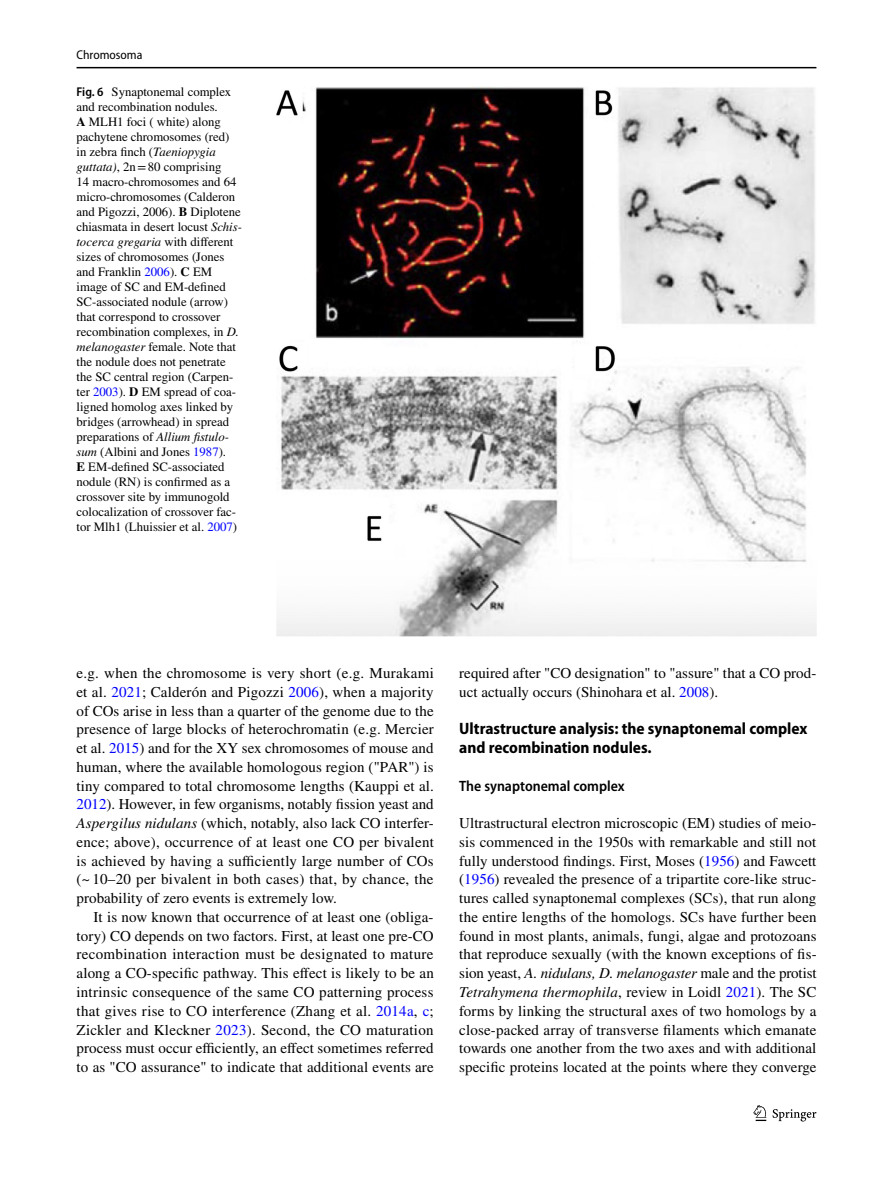
<style>
.page{position:relative;width:893px;height:1187px;background:#fff}
.page>*{position:absolute;margin:0;border:0;box-sizing:border-box;transform-origin:0 0}
.t1{font:700 semi-condensed 16.5px/18.8px "Myriad Pro";color:#000}
.t2{font:15px/18.8px "STIX";letter-spacing:.005em;color:#000;text-align:justify}
.t3{font:600 semi-condensed 15px "Myriad Pro";color:#000}
.t4{font:12.75px/15px "STIX";color:#000}
.t5{font:semi-condensed 12.75px "Myriad Pro";color:#000}
.s1{font-family:"Myriad Pro";font-weight:600;font-stretch:semi-condensed}
.s2{font-weight:700}
.s3{font-style:italic}
.s4{color:#00f}
</style>
<div class="page">
<hr style="left:77px;top:67px;width:739px;height:1px;background:#000">
<svg style="left:753px;top:1105px;width:13px;height:15px"></svg>
<svg style="left:773px;top:1109px;width:43px;height:12px"></svg>
<img style="left:276px;top:87px;width:540px;height:550px">
<p class="t5" style="left:77px;top:48px;width:67px">Chromosoma</p>
<p class="t4" style="left:77px;top:85px;width:167px"><span class="s1">Fig. 6</span> Synaptonemal complex and recombination nodules.<br><span class="s2">A</span> MLH1 foci ( white) along pachytene chromosomes (red) in zebra finch (<span class="s3">Taeniopygia guttata)</span>, 2n=80 comprising<br>14 macro-chromosomes and 64 micro-chromosomes (Calderon and Pigozzi, 2006). <span class="s2">B</span> Diplotene chiasmata in desert locust <span class="s3">Schis&shy;tocerca gregaria</span> with different sizes of chromosomes (Jones and Franklin <span class="s4">2006</span>). <span class="s2">C</span> EM image of SC and EM-defined<br>SC-associated nodule (arrow) that correspond to crossover recombination complexes, in <span class="s3">D. melanogaster</span> female. Note that the nodule does not penetrate the SC central region (Carpen&shy;ter <span class="s4">2003</span>). <span class="s2">D</span> EM spread of coa&shy;ligned homolog axes linked by bridges (arrowhead) in spread preparations of <span class="s3">Allium fistulo&shy;sum</span> (Albini and Jones <span class="s4">1987</span>).<br><span class="s2">E</span> EM-defined SC-associated nodule (RN) is confirmed as a crossover site by immunogold colocalization of crossover fac&shy;tor Mlh1 (Lhuissier et al. <span class="s4">2007</span>)</p>
<p class="t2" style="left:77px;top:664px;width:359px">e.g. when the chromosome is very short (e.g. Murakami et al. <span class="s4">2021</span>; Calderón and Pigozzi <span class="s4">2006</span>), when a majority of COs arise in less than a quarter of the genome due to the presence of large blocks of heterochromatin (e.g. Mercier et al. <span class="s4">2015</span>) and for the XY sex chromosomes of mouse and human, where the available homologous region ("PAR") is tiny compared to total chromosome lengths (Kauppi et al.<br><span class="s4">2012</span>). However, in few organisms, notably fission yeast and <span class="s3">Aspergilus nidulans</span> (which, notably, also lack CO interfer&shy;ence; above), occurrence of at least one CO per bivalent is achieved by having a sufficiently large number of COs (~ 10–20 per bivalent in both cases) that, by chance, the probability of zero events is extremely low.</p>
<p class="t2" style="left:77px;top:908px;width:359px;text-indent:17px">It is now known that occurrence of at least one (obliga&shy;tory) CO depends on two factors. First, at least one pre-CO recombination interaction must be designated to mature along a CO-specific pathway. This effect is likely to be an intrinsic consequence of the same CO patterning process that gives rise to CO interference (Zhang et al. <span class="s4">2014a</span>, <span class="s4">c</span>; Zickler and Kleckner <span class="s4">2023</span>). Second, the CO maturation process must occur efficiently, an effect sometimes referred to as "CO assurance" to indicate that additional events are</p>
<p class="t2" style="left:459px;top:664px;width:359px">required after "CO designation" to "assure" that a CO prod&shy;uct actually occurs (Shinohara et al. <span class="s4">2008</span>).</p>
<p class="t1" style="left:459px;top:719px;width:350px">Ultrastructure analysis: the synaptonemal complex and recombination nodules.</p>
<p class="t3" style="left:459px;top:777px;width:167px">The synaptonemal complex</p>
<p class="t2" style="left:459px;top:814px;width:359px">Ultrastructural electron microscopic (EM) studies of meio&shy;sis commenced in the 1950s with remarkable and still not fully understood findings. First, Moses (<span class="s4">1956</span>) and Fawcett (<span class="s4">1956</span>) revealed the presence of a tripartite core-like struc&shy;tures called synaptonemal complexes (SCs), that run along the entire lengths of the homologs. SCs have further been found in most plants, animals, fungi, algae and protozoans that reproduce sexually (with the known exceptions of fis&shy;sion yeast, <span class="s3">A. nidulans, D. melanogaster</span> male and the protist <span class="s3">Tetrahymena thermophila</span>, review in Loidl <span class="s4">2021</span>). The SC forms by linking the structural axes of two homologs by a close-packed array of transverse filaments which emanate towards one another from the two axes and with additional specific proteins located at the points where they converge</p>
</div>
